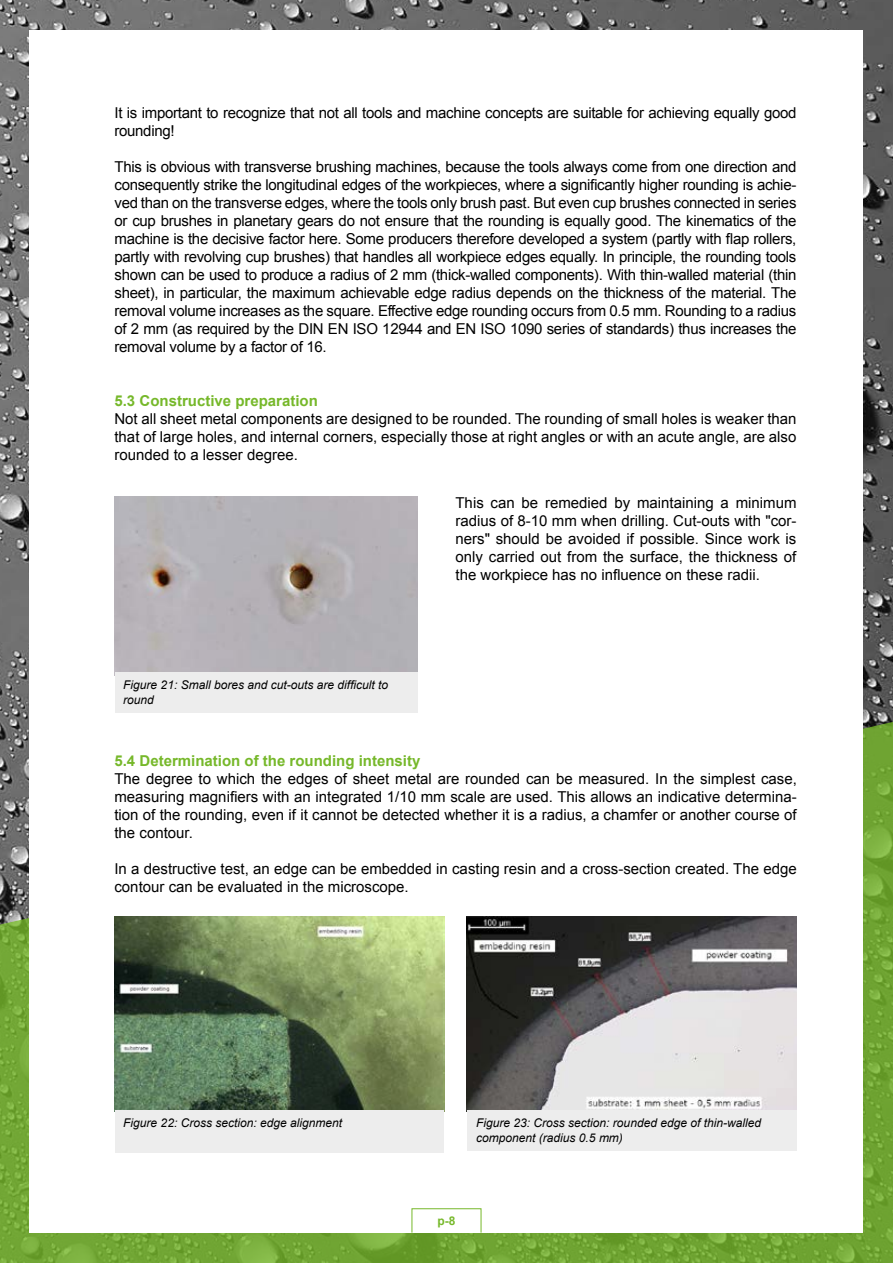
<style>
.page{position:relative;width:893px;height:1263px;background:#fff}
.page>*{position:absolute;margin:0;border:0;box-sizing:border-box;transform-origin:0 0}
.t1{font:15px/18px "Arial";color:#000;text-align:justify}
.t2{font:15px/18px "Arial";letter-spacing:-.02em;color:#000}
.t3{font:700 15px "Arial";color:#76b82a}
.t4{font:italic 12px/14.4px "Arial";color:#000}
.t5{font:700 12px "Arial";color:#76b82a}
</style>
<div class="page">
<img style="left:0;top:0;width:893px;height:721px">
<svg style="left:0;top:721px;width:893px;height:542px;background:#73a13d"></svg>
<div style="left:30px;top:30px;width:833px;height:1202px;background:#fff"></div>
<img style="left:114px;top:496px;width:304px;height:179px">
<img style="left:114px;top:916px;width:331px;height:195px">
<img style="left:466px;top:916px;width:330px;height:196px">
<div style="left:412px;top:1208px;width:69px;height:25px;border:1px solid #76b82a"></div>
<div style="left:115px;top:672px;width:303px;height:40px;background:#ededed"></div>
<div style="left:115px;top:1110px;width:329px;height:42px;background:#ededed"></div>
<div style="left:468px;top:1110px;width:329px;height:40px;background:#ededed"></div>
<p class="t2" style="left:114px;top:104px;width:683px">It is important to recognize that not all tools and machine concepts are suitable for achieving equally good rounding!</p>
<p class="t1" style="left:114px;top:158px;width:683px">This is obvious with transverse brushing machines, because the tools always come from one direction and consequently strike the longitudinal edges of the workpieces, where a significantly higher rounding is achie&shy;ved than on the transverse edges, where the tools only brush past. But even cup brushes connected in series or cup brushes in planetary gears do not ensure that the rounding is equally good. The kinematics of the machine is the decisive factor here. Some producers therefore developed a system (partly with flap rollers, partly with revolving cup brushes) that handles all workpiece edges equally. In principle, the rounding tools shown can be used to produce a radius of 2 mm (thick-walled components). With thin-walled material (thin sheet), in particular, the maximum achievable edge radius depends on the thickness of the material. The removal volume increases as the square. Effective edge rounding occurs from 0.5 mm. Rounding to a radius of 2 mm (as required by the DIN EN ISO 12944 and EN ISO 1090 series of standards) thus increases the removal volume by a factor of 16.</p>
<p class="t3" style="left:114px;top:391px;width:205px">5.3 Constructive preparation</p>
<p class="t1" style="left:114px;top:410px;width:683px">Not all sheet metal components are designed to be rounded. The rounding of small holes is weaker than that of large holes, and internal corners, especially those at right angles or with an acute angle, are also rounded to a lesser degree.</p>
<p class="t4" style="left:123px;top:678px;width:266px">Figure 21: Small bores and cut-outs are difficult to round</p>
<p class="t1" style="left:455px;top:493px;width:342px">This can be remedied by maintaining a minimum radius of 8-10 mm when drilling. Cut-outs with "cor&shy;ners" should be avoided if possible. Since work is only carried out from the surface, the thickness of the workpiece has no influence on these radii.</p>
<p class="t3" style="left:114px;top:751px;width:307px">5.4 Determination of the rounding intensity</p>
<p class="t1" style="left:114px;top:770px;width:684px">The degree to which the edges of sheet metal are rounded can be measured. In the simplest case, measuring magnifiers with an integrated 1/10 mm scale are used. This allows an indicative determina&shy;tion of the rounding, even if it cannot be detected whether it is a radius, a chamfer or another course of the contour.</p>
<p class="t1" style="left:114px;top:860px;width:684px">In a destructive test, an edge can be embedded in casting resin and a cross-section created. The edge contour can be evaluated in the microscope.</p>
<p class="t4" style="left:123px;top:1116px;width:220px">Figure 22: Cross section: edge alignment</p>
<p class="t4" style="left:476px;top:1116px;width:286px">Figure 23: Cross section: rounded edge of thin-walled component (radius 0.5 mm)</p>
<p class="t5" style="left:437px;top:1213px;width:19px">p-8</p>
</div>
